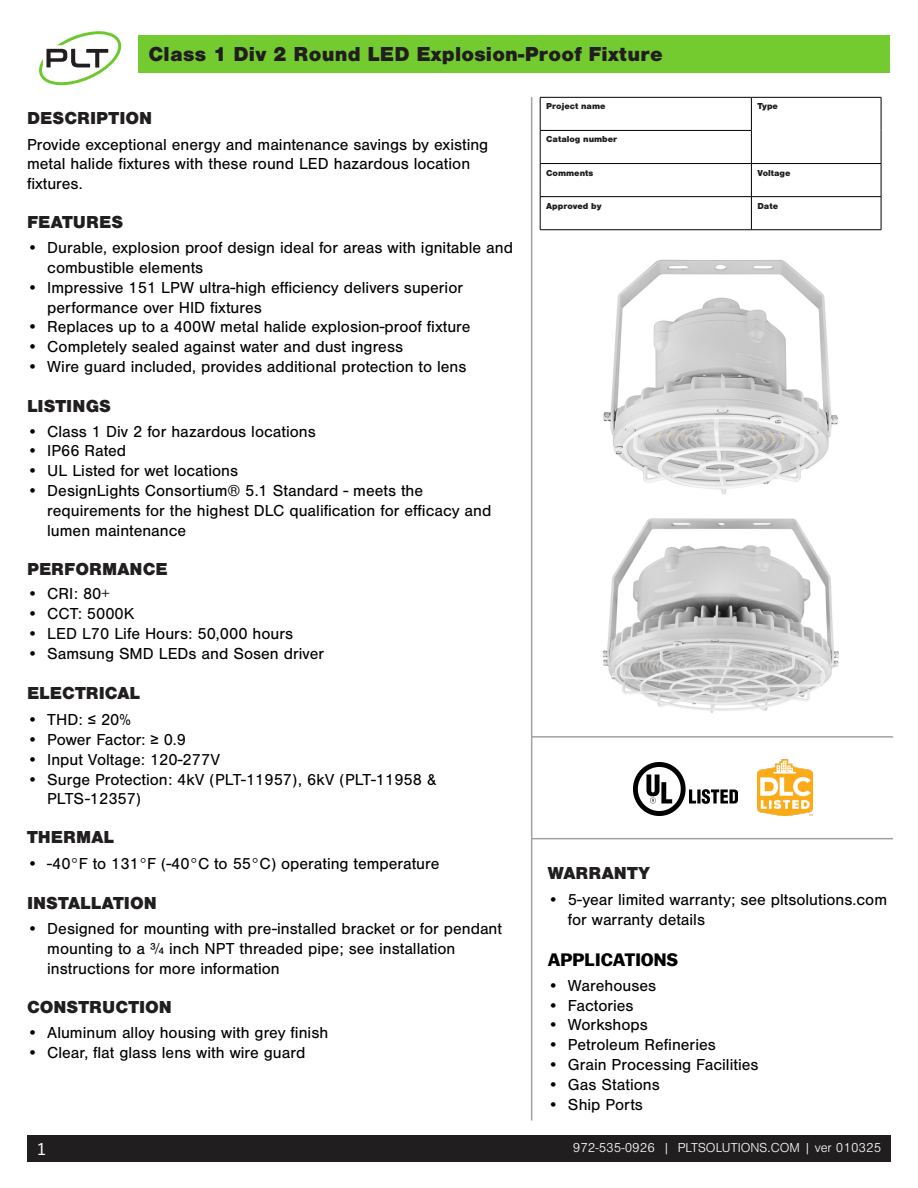
<style>
.page{position:relative;width:918px;height:1188px;background:#fff}
.page>*{position:absolute;margin:0;border:0;box-sizing:border-box;transform-origin:0 0}
.t1{font:900 21px "Nimbus San";letter-spacing:.01em;color:#211e1f}
.PLT_Subheads{font:900 18px "Nimbus San";color:#211e1f}
.t2{font:700 18px "Balto";color:#000}
.t3{font:18px "Balto";color:#fff}
.PLT_Body{font:16.5px/19.8px "Nimbus San";color:#000}
.t4{font:300 13.5px "Nimbus San";color:#fff}
.t5{font:900 9px "Nimbus San";color:#211e1f}
</style>
<div class="page">
<div style="left:27px;top:1135px;width:864px;height:27px;background:#211e1f"></div>
<div style="left:139px;top:35px;width:751px;height:37px;background:#74cb2f"></div>
<hr style="left:531px;top:97px;width:1px;height:1023px;background:#a1a1a1">
<hr style="left:540px;top:97px;width:211px;height:1px;background:#000">
<hr style="left:540px;top:98px;width:1px;height:32px;background:#000">
<hr style="left:751px;top:97px;width:130px;height:1px;background:#000">
<hr style="left:751px;top:98px;width:1px;height:32px;background:#000">
<hr style="left:881px;top:98px;width:1px;height:32px;background:#000">
<hr style="left:540px;top:130px;width:212px;height:1px;background:#000">
<hr style="left:540px;top:131px;width:1px;height:32px;background:#000">
<hr style="left:751px;top:131px;width:1px;height:32px;background:#000">
<hr style="left:881px;top:130px;width:1px;height:33px;background:#000">
<hr style="left:540px;top:163px;width:211px;height:1px;background:#000">
<hr style="left:540px;top:164px;width:1px;height:32px;background:#000">
<hr style="left:751px;top:163px;width:130px;height:1px;background:#000">
<hr style="left:751px;top:164px;width:1px;height:32px;background:#000">
<hr style="left:881px;top:164px;width:1px;height:32px;background:#000">
<hr style="left:540px;top:196px;width:211px;height:1px;background:#000">
<hr style="left:540px;top:197px;width:1px;height:33px;background:#000">
<hr style="left:751px;top:196px;width:130px;height:1px;background:#000">
<hr style="left:751px;top:197px;width:1px;height:33px;background:#000">
<hr style="left:881px;top:197px;width:1px;height:33px;background:#000">
<hr style="left:540px;top:229px;width:211px;height:1px;background:#000">
<hr style="left:751px;top:229px;width:130px;height:1px;background:#000">
<hr style="left:531px;top:736px;width:362px;height:2px;background:#a1a1a1">
<hr style="left:531px;top:838px;width:362px;height:1px;background:#a1a1a1">
<svg style="left:39px;top:31px;width:82px;height:54px"></svg>
<img style="left:633px;top:763px;width:104px;height:52px">
<img style="left:757px;top:760px;width:56px;height:55px">
<img style="left:603px;top:259px;width:235px;height:236px">
<img style="left:602px;top:518px;width:237px;height:195px">
<p class="t1" style="left:149px;top:42px;width:516px">Class 1 Div 2 Round LED Explosion-Proof Fixture</p>
<p class="PLT_Subheads" style="left:27px;top:108px;width:127px">DESCRIPTION</p>
<p class="PLT_Body" style="left:27px;top:134px;width:463px">Provide exceptional energy and maintenance savings by existing metal halide fixtures with these round LED hazardous location fixtures.</p>
<p class="PLT_Subheads" style="left:27px;top:212px;width:98px">FEATURES</p>
<p class="PLT_Body" style="left:47px;top:238px;width:467px;text-indent:-20px">• Durable, explosion proof design ideal for areas with ignitable and combustible elements</p>
<p class="PLT_Body" style="left:47px;top:278px;width:417px;text-indent:-20px">• Impressive 151 LPW ultra-high efficiency delivers superior performance over HID fixtures</p>
<p class="PLT_Body" style="left:27px;top:317px;width:445px">• Replaces up to a 400W metal halide explosion-proof fixture</p>
<p class="PLT_Body" style="left:27px;top:337px;width:378px">• Completely sealed against water and dust ingress</p>
<p class="PLT_Body" style="left:27px;top:357px;width:441px">• Wire guard included, provides additional protection to lens</p>
<p class="PLT_Subheads" style="left:27px;top:395px;width:86px">LISTINGS</p>
<p class="PLT_Body" style="left:27px;top:422px;width:290px">• Class 1 Div 2 for hazardous locations</p>
<p class="PLT_Body" style="left:27px;top:441px;width:101px">• IP66 Rated</p>
<p class="PLT_Body" style="left:27px;top:461px;width:213px">• UL Listed for wet locations</p>
<p class="PLT_Body" style="left:47px;top:481px;width:446px;text-indent:-20px">• DesignLights Consortium® 5.1 Standard - meets the requirements for the highest DLC qualification for efficacy and lumen maintenance</p>
<p class="PLT_Subheads" style="left:27px;top:559px;width:142px">PERFORMANCE</p>
<p class="PLT_Body" style="left:27px;top:584px;width:84px">• CRI: 80+</p>
<p class="PLT_Body" style="left:27px;top:604px;width:109px">• CCT: 5000K</p>
<p class="PLT_Body" style="left:27px;top:624px;width:268px">• LED L70 Life Hours: 50,000 hours</p>
<p class="PLT_Body" style="left:27px;top:644px;width:299px">• Samsung SMD LEDs and Sosen driver</p>
<p class="PLT_Subheads" style="left:27px;top:683px;width:115px">ELECTRICAL</p>
<p class="PLT_Body" style="left:27px;top:710px;width:105px">• THD: ≤ 20%</p>
<p class="PLT_Body" style="left:27px;top:730px;width:161px">• Power Factor: ≥ 0.9</p>
<p class="PLT_Body" style="left:27px;top:750px;width:195px">• Input Voltage: 120-277V</p>
<p class="PLT_Body" style="left:47px;top:769px;width:391px;text-indent:-20px">• Surge Protection: 4kV (PLT-11957), 6kV (PLT-11958 &amp;<br>PLTS-12357)</p>
<p class="PLT_Subheads" style="left:27px;top:827px;width:89px">THERMAL</p>
<p class="PLT_Body" style="left:27px;top:854px;width:414px">• -40°F to 131°F (-40°C to 55°C) operating temperature</p>
<p class="PLT_Subheads" style="left:27px;top:892px;width:131px">INSTALLATION</p>
<p class="PLT_Body" style="left:47px;top:919px;width:456px;text-indent:-20px">• Designed for mounting with pre-installed bracket or for pendant mounting to a ¾ inch NPT threaded pipe; see installation instructions for more information</p>
<p class="PLT_Subheads" style="left:27px;top:996px;width:147px">CONSTRUCTION</p>
<p class="PLT_Body" style="left:27px;top:1023px;width:303px">• Aluminum alloy housing with grey finish</p>
<p class="PLT_Body" style="left:27px;top:1043px;width:280px">• Clear, flat glass lens with wire guard</p>
<p class="t3" style="left:38px;top:1138px;width:9px">1</p>
<p class="t5" style="left:546px;top:101px;width:61px">Project name</p>
<p class="t5" style="left:757px;top:101px;width:22px">Type</p>
<p class="t5" style="left:546px;top:134px;width:73px">Catalog number</p>
<p class="t5" style="left:546px;top:167px;width:49px">Comments</p>
<p class="t5" style="left:757px;top:167px;width:35px">Voltage</p>
<p class="t5" style="left:546px;top:201px;width:57px">Approved by</p>
<p class="t5" style="left:757px;top:201px;width:22px">Date</p>
<p class="PLT_Subheads" style="left:548px;top:863px;width:104px">WARRANTY</p>
<p class="PLT_Body" style="left:568px;top:890px;width:321px;text-indent:-20px">• 5-year limited warranty; see pltsolutions.com for warranty details</p>
<p class="t2" style="left:548px;top:949px;width:132px">APPLICATIONS</p>
<p class="PLT_Body" style="left:548px;top:976px;width:110px">• Warehouses</p>
<p class="PLT_Body" style="left:548px;top:996px;width:87px">• Factories</p>
<p class="PLT_Body" style="left:548px;top:1015px;width:102px">• Workshops</p>
<p class="PLT_Body" style="left:548px;top:1035px;width:170px">• Petroleum Refineries</p>
<p class="PLT_Body" style="left:548px;top:1055px;width:212px">• Grain Processing Facilities</p>
<p class="PLT_Body" style="left:548px;top:1075px;width:114px">• Gas Stations</p>
<p class="PLT_Body" style="left:548px;top:1095px;width:97px">• Ship Ports</p>
<p class="t4" style="left:573px;top:1140px;width:310px">972-535-0926 | PLTSOLUTIONS.COM | ver 010325</p>
</div>
